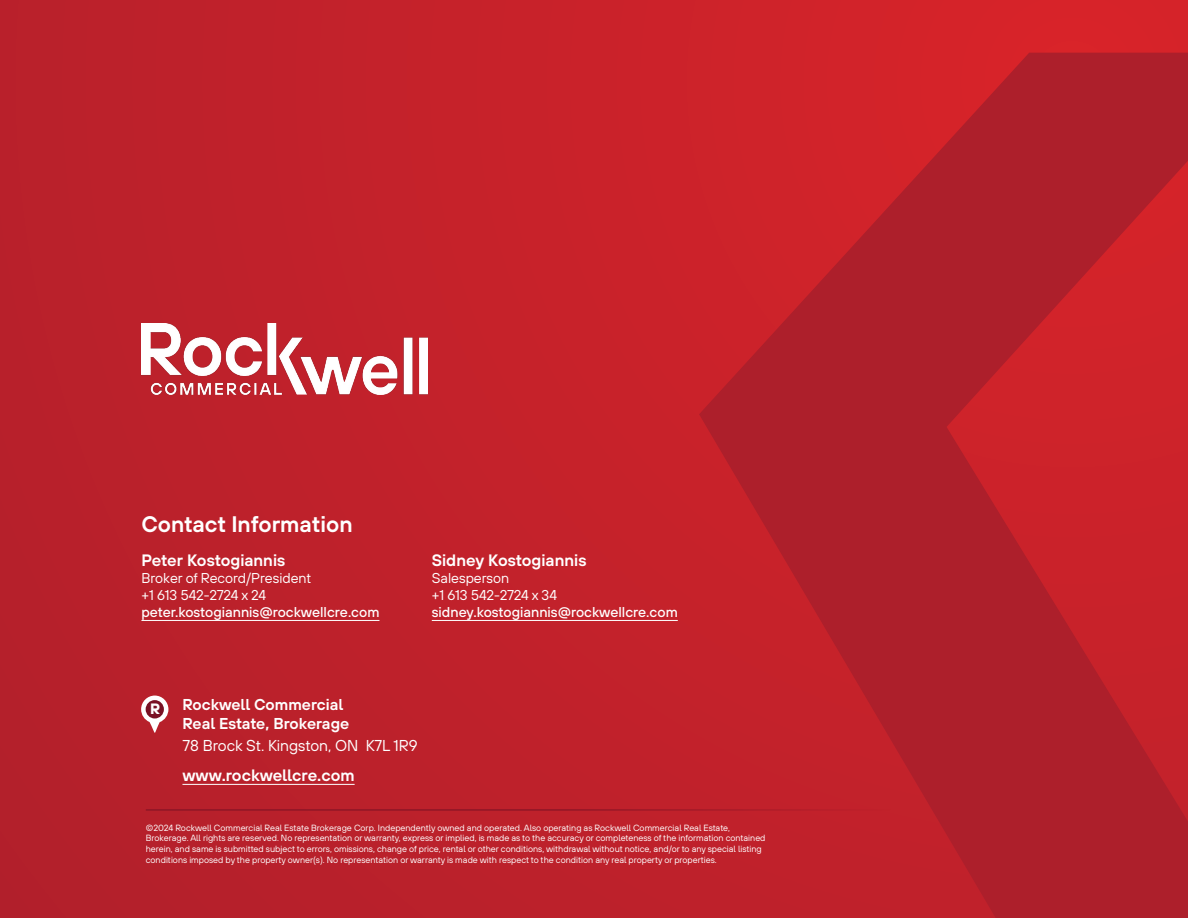
<style>
.page{position:relative;width:1188px;height:918px;background:#fff}
.page>*{position:absolute;margin:0;border:0;box-sizing:border-box;transform-origin:0 0}
.t1{font:22.5px "TT Hoves Pro Dm Bd";color:#fff}
.t2{font:16.5px "TT Hoves Pro Dm Bd";color:#fff}
.t3{font:15.75px/18.9px "TT Hoves Pro Dm Bd";color:#fff}
.t4{font:15.75px "TT Hoves Pro";color:#fff}
.t5{font:700 15px "TT Hoves Pro";color:#fff}
.t6{font:500 14.25px "TT Hoves Pro";color:#fff}
.t7{font:14.25px/17.1px "TT Hoves Pro";color:#fff}
.t8{font:9px/10.8px "TT Hoves Pro";color:#fff}
</style>
<div class="page">
<div style="left:0;top:0;width:1188px;height:918px;background:linear-gradient(to right,#b5202c,#da2429)"></div>
<svg style="left:699px;top:53px;width:489px;height:865px;background:#bb202a"></svg>
<img style="left:141px;top:324px;width:287px;height:70px">
<hr style="left:182px;top:784px;width:173px;height:1px;background:#fff">
<svg style="left:141px;top:696px;width:27px;height:37px"></svg>
<div style="left:146px;top:700px;width:18px;height:18px;background:#791124;border-radius:50%"></div>
<hr style="left:146px;top:810px;width:745px;height:1px;background:#791124">
<hr style="left:141px;top:620px;width:238px;height:1px;background:#fff">
<hr style="left:432px;top:620px;width:246px;height:1px;background:#fff">
<h1 class="t1" style="left:141px;top:508px;width:213px">Contact Information</h1>
<h2 class="t2" style="left:141px;top:549px;width:145px">Peter Kostogiannis</h2>
<h3 class="t7" style="left:141px;top:570px;width:172px">Broker of Record/President +1 613 542-2724 x 24</h3>
<h3 class="t6" style="left:141px;top:603px;width:240px">peter.kostogiannis@rockwellcre.com</h3>
<h2 class="t2" style="left:432px;top:549px;width:156px">Sidney Kostogiannis</h2>
<h3 class="t7" style="left:432px;top:570px;width:127px">Salesperson<br>+1 613 542-2724 x 34</h3>
<h3 class="t6" style="left:432px;top:603px;width:248px">sidney.kostogiannis@rockwellcre.com</h3>
<h3 class="t5" style="left:150px;top:698px;width:12px">R</h3>
<h3 class="t3" style="left:182px;top:695px;width:168px">Rockwell Commercial<br>Real Estate, Brokerage</h3>
<h3 class="t4" style="left:182px;top:735px;width:237px">78 Brock St. Kingston, ON K7L 1R9</h3>
<h2 class="t2" style="left:182px;top:764px;width:174px">www.rockwellcre.com</h2>
<p class="t8" style="left:146px;top:822px;width:621px">©2024 Rockwell Commercial Real Estate Brokerage Corp. Independently owned and operated. Also operating as Rockwell Commercial Real Estate, Brokerage. All rights are reserved. No representation or warranty, express or implied, is made as to the accuracy or completeness of the information contained herein, and same is submitted subject to errors, omissions, change of price, rental or other conditions, withdrawal without notice, and/or to any special listing conditions imposed by the property owner(s). No representation or warranty is made with respect to the condition any real property or properties.</p>
</div>
